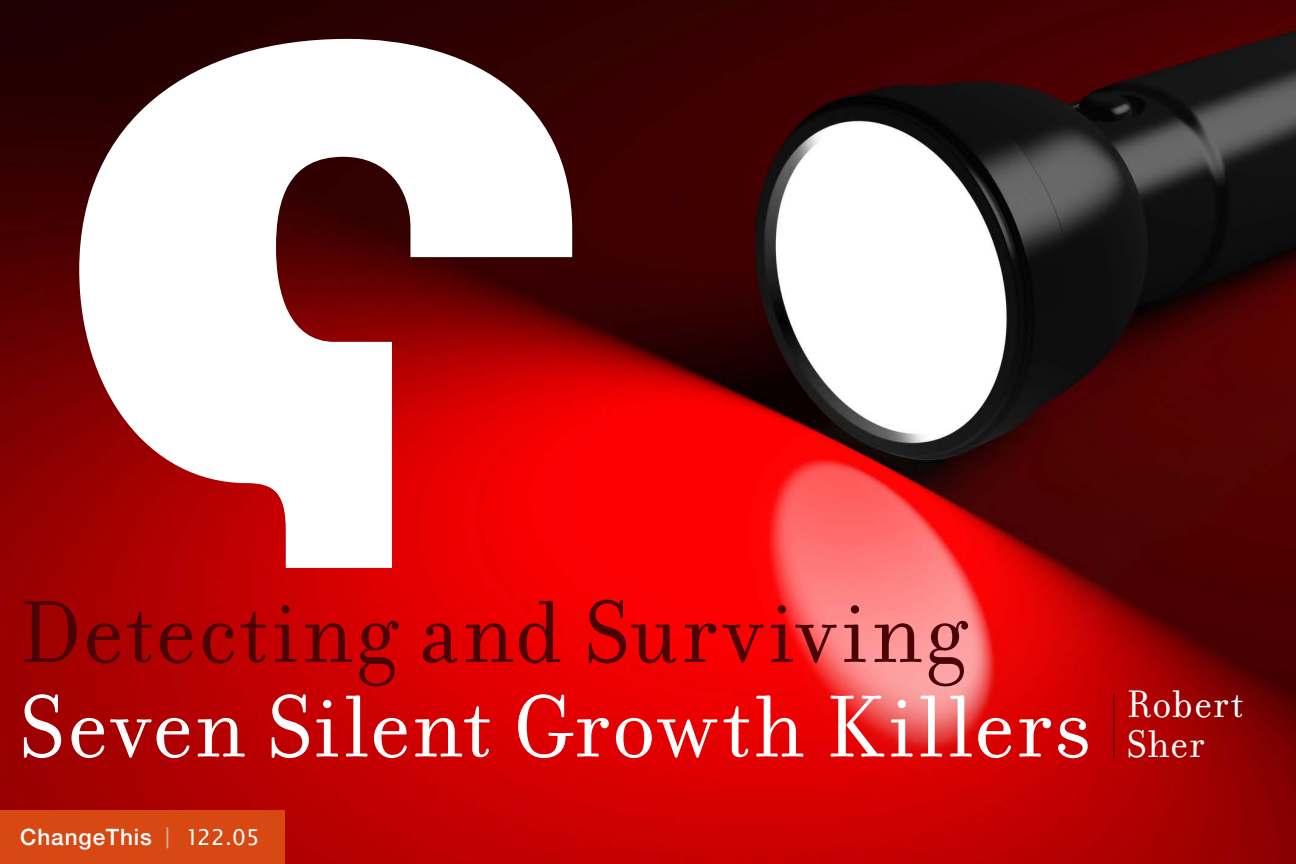
<style>
.page{position:relative;width:1296px;height:864px;background:#fff}
.page>*{position:absolute;margin:0;border:0;box-sizing:border-box;transform-origin:0 0}
.t1{font:94.5px "Filosofia OT";letter-spacing:.02em;color:#fff}
.t2{font:94.5px "Filosofia OT";letter-spacing:.035em;color:#4a0206}
.t3{font:41.4px/40.3px "Filosofia OT";letter-spacing:.02em;color:#fff}
.t4{font:500 22.5px "Helvetica Neue";letter-spacing:.04em;color:#fff}
.s1{font-family:"Lucida Sans EFOP";font-weight:400;font-size:24.75px;color:#d1b596}
.s2{font-family:"Lucida Sans EFOP";font-weight:400;font-size:23.62px}
</style>
<div class="page">
<img style="left:0;top:0;width:1296px;height:864px">
<svg style="left:79px;top:39px;width:493px;height:529px"></svg>
<div style="left:0;top:810px;width:285px;height:54px;background:#d74812"></div>
<hr style="left:1113px;top:694px;width:1px;height:64px;background:#4a0204">
<p class="t2" style="left:19px;top:580px;width:949px">Detecting and Surviving</p>
<p class="t1" style="left:19px;top:675px;width:1074px">Seven Silent Growth Killers</p>
<p class="t3" style="left:1127px;top:684px;width:118px">Robert<br>Sher</p>
<p class="t4" style="left:20px;top:819px;width:241px">ChangeThis <span class="s1">|</span> <span class="s2">122.05</span></p>
</div>
